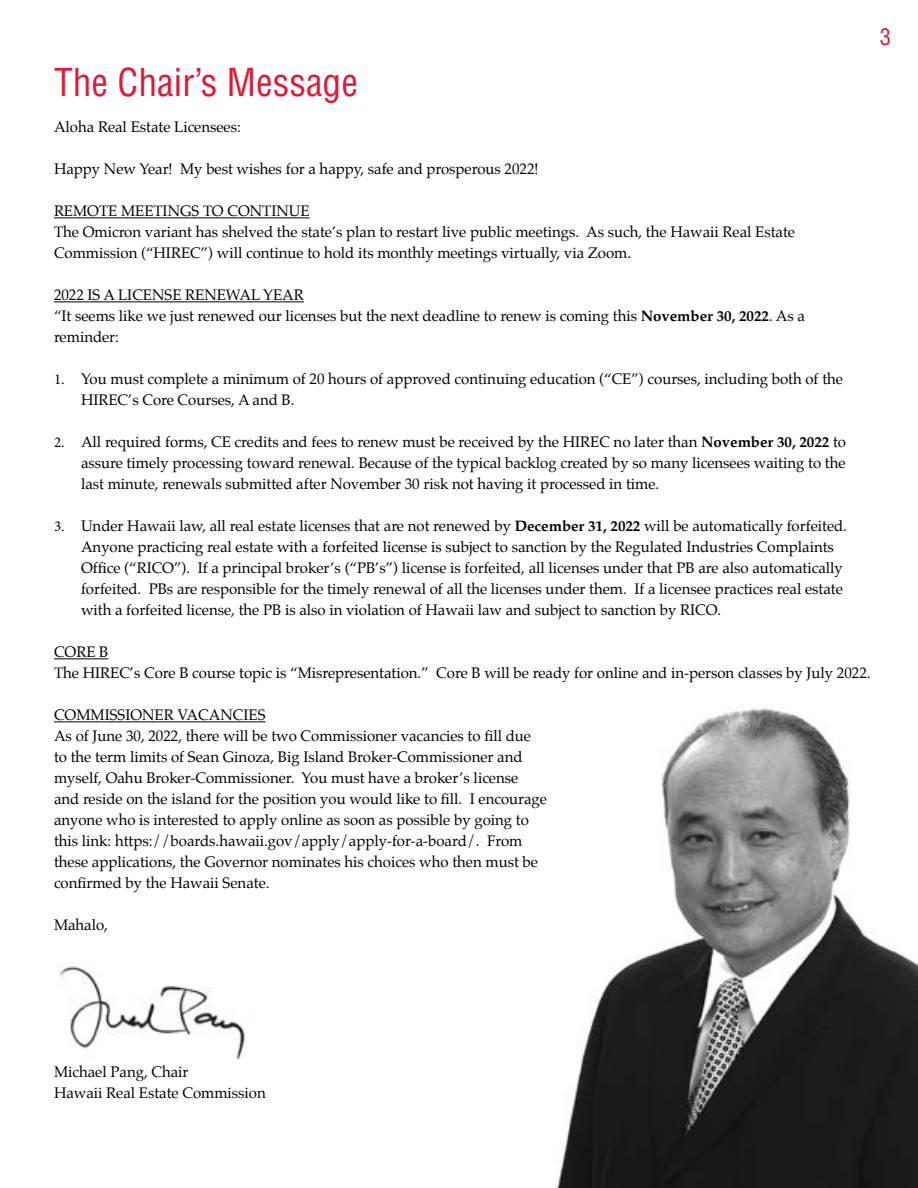
<style>
.page{position:relative;width:918px;height:1188px;background:#fff}
.page>*{position:absolute;margin:0;border:0;box-sizing:border-box;transform-origin:0 0}
.t1{font:condensed 37.5px "Helvetica";color:#e31837}
.t2{font:condensed 22.5px "Helvetica";color:#e31837}
.t3{font:15px/21px "Palatino";color:#000}
.s1{font-weight:700}
.s2{font-family:"Minion Pro"}
</style>
<div class="page">
<hr style="left:54px;top:217px;width:256px;height:1px;background:#000">
<hr style="left:54px;top:301px;width:250px;height:1px;background:#000">
<hr style="left:54px;top:658px;width:54px;height:1px;background:#000">
<hr style="left:54px;top:721px;width:212px;height:1px;background:#000">
<img style="left:58px;top:965px;width:187px;height:95px">
<img style="left:557px;top:707px;width:361px;height:481px">
<h1 class="t1" style="left:54px;top:59px;width:306px">The Chair’s Message</h1>
<p class="t3" style="left:54px;top:118px;width:188px">Aloha Real Estate Licensees:</p>
<p class="t3" style="left:54px;top:160px;width:486px">Happy New Year! My best wishes for a happy, safe and prosperous 2022!</p>
<p class="t3" style="left:54px;top:202px;width:743px">REMOTE MEETINGS TO CONTINUE<br>The Omicron variant has shelved the state’s plan to restart live public meetings. As such, the Hawaii Real Estate<br>Commission (“HIREC”) will continue to hold its monthly meetings virtually, via Zoom.</p>
<p class="t3" style="left:54px;top:286px;width:753px">2022 IS A LICENSE RENEWAL YEAR<br>“It seems like we just renewed our licenses but the next deadline to renew is coming this <span class="s1">November 30, 2022</span>. As a reminder:</p>
<p class="t3" style="left:81px;top:370px;width:764px;text-indent:-27px"><span class="s2">1.</span> You must complete a minimum of 20 hours of approved continuing education (“CE”) courses, including both of the<br>HIREC’s Core Courses, A and B.</p>
<p class="t3" style="left:81px;top:433px;width:767px;text-align:justify;text-indent:-27px"><span class="s2">2.</span> All required forms, CE credits and fees to renew must be received by the HIREC no later than <span class="s1">November 30, 2022</span> to assure timely processing toward renewal. Because of the typical backlog created by so many licensees waiting to the last minute, renewals submitted after November 30 risk not having it processed in time.</p>
<p class="t3" style="left:81px;top:517px;width:768px;text-indent:-27px"><span class="s2">3.</span> Under Hawaii law, all real estate licenses that are not renewed by <span class="s1">December 31, 2022</span> will be automatically forfeited.<br>Anyone practicing real estate with a forfeited license is subject to sanction by the Regulated Industries Complaints Office (“RICO”). If a principal broker’s (“PB’s”) license is forfeited, all licenses under that PB are also automatically forfeited. PBs are responsible for the timely renewal of all the licenses under them. If a licensee practices real estate with a forfeited license, the PB is also in violation of Hawaii law and subject to sanction by RICO.</p>
<p class="t3" style="left:54px;top:643px;width:818px">CORE B<br>The HIREC’s Core B course topic is “Misrepresentation.” Core B will be ready for online and in-person classes by July 2022.</p>
<p class="t3" style="left:54px;top:706px;width:495px">COMMISSIONER VACANCIES<br>As of June 30, 2022, there will be two Commissioner vacancies to fill due to the term limits of Sean Ginoza, Big Island Broker-Commissioner and myself, Oahu Broker-Commissioner. You must have a broker’s license and reside on the island for the position you would like to fill. I encourage anyone who is interested to apply online as soon as possible by going to this link: https://boards.hawaii.gov/apply/apply-for-a-board/. From these applications, the Governor nominates his choices who then must be confirmed by the Hawaii Senate.</p>
<p class="t3" style="left:54px;top:916px;width:56px">Mahalo,</p>
<h2 class="t2" style="left:880px;top:23px;width:13px">3</h2>
<p class="t3" style="left:54px;top:1063px;width:213px">Michael Pang, Chair<br>Hawaii Real Estate Commission</p>
</div>
